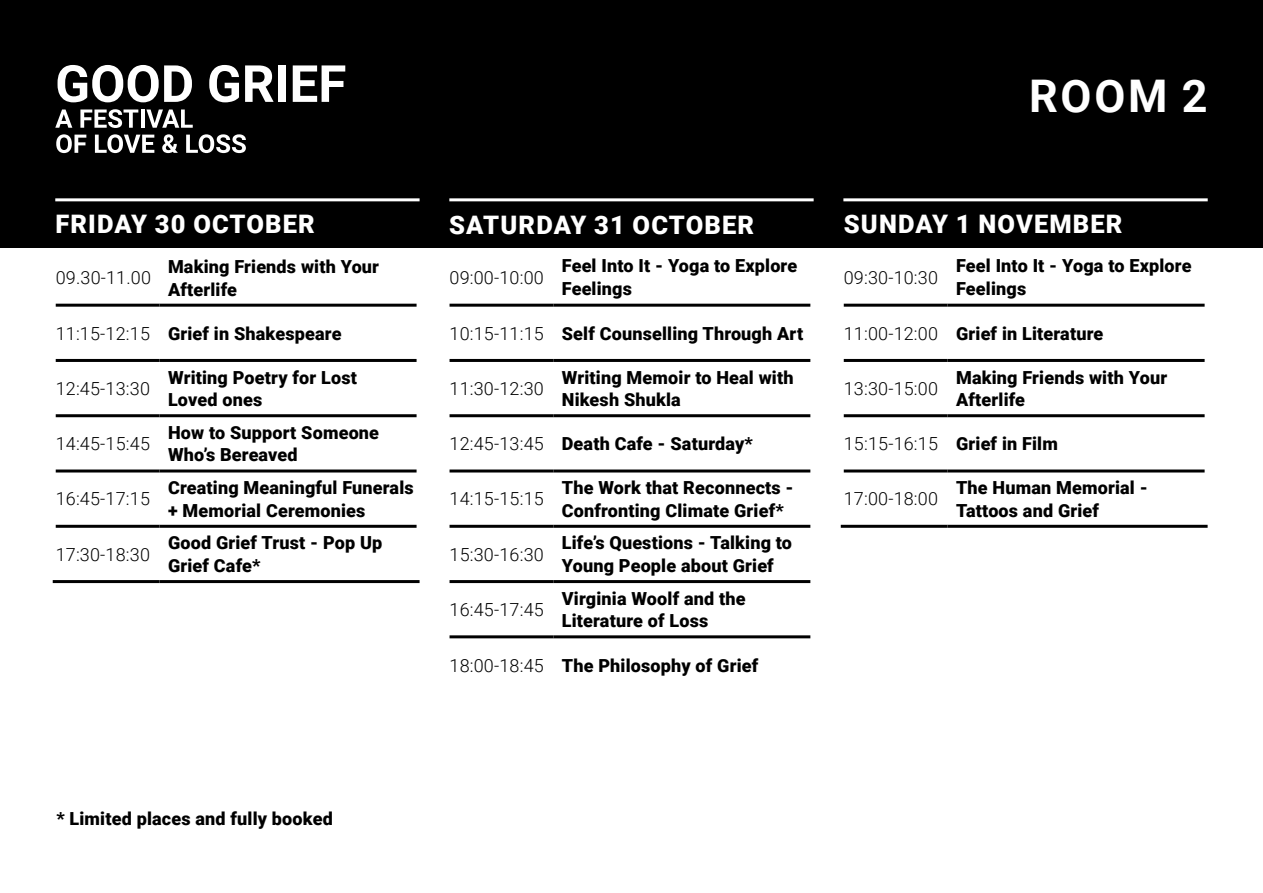
<style>
.page{position:relative;width:1263px;height:893px;background:#fff}
.page>*{position:absolute;margin:0;border:0;box-sizing:border-box;transform-origin:0 0}
.t1{font:700 45px "Roboto";color:#fff}
.t2{font:900 25.5px "Roboto";letter-spacing:.045em;color:#fff}
.t3{font:900 18px/22.5px "Roboto";letter-spacing:.01em;color:#000}
.t4{font:300 18px "Roboto";letter-spacing:.01em;color:#000}
.s1{font-weight:300}
.s2{font-weight:900}
</style>
<div class="page">
<div style="left:0;top:0;width:1263px;height:248px;background:#000"></div>
<hr style="left:160px;top:304px;width:257px;height:3px;background:#000">
<hr style="left:160px;top:359px;width:257px;height:3px;background:#000">
<hr style="left:160px;top:414px;width:257px;height:3px;background:#000">
<hr style="left:160px;top:469px;width:257px;height:3px;background:#000">
<hr style="left:160px;top:525px;width:257px;height:3px;background:#000">
<hr style="left:160px;top:580px;width:260px;height:3px;background:#000">
<hr style="left:56px;top:304px;width:104px;height:3px;background:#000">
<hr style="left:56px;top:359px;width:104px;height:3px;background:#000">
<hr style="left:56px;top:414px;width:104px;height:3px;background:#000">
<hr style="left:56px;top:469px;width:104px;height:3px;background:#000">
<hr style="left:56px;top:525px;width:104px;height:3px;background:#000">
<hr style="left:53px;top:580px;width:107px;height:3px;background:#000">
<hr style="left:449px;top:304px;width:104px;height:3px;background:#000">
<hr style="left:553px;top:304px;width:257px;height:3px;background:#000">
<hr style="left:449px;top:359px;width:104px;height:3px;background:#000">
<hr style="left:553px;top:359px;width:257px;height:3px;background:#000">
<hr style="left:449px;top:414px;width:104px;height:3px;background:#000">
<hr style="left:553px;top:414px;width:257px;height:3px;background:#000">
<hr style="left:449px;top:469px;width:104px;height:3px;background:#000">
<hr style="left:553px;top:469px;width:257px;height:3px;background:#000">
<hr style="left:449px;top:525px;width:104px;height:3px;background:#000">
<hr style="left:553px;top:525px;width:257px;height:3px;background:#000">
<hr style="left:449px;top:580px;width:104px;height:3px;background:#000">
<hr style="left:553px;top:580px;width:257px;height:3px;background:#000">
<hr style="left:449px;top:635px;width:104px;height:3px;background:#000">
<hr style="left:553px;top:635px;width:257px;height:3px;background:#000">
<hr style="left:844px;top:304px;width:103px;height:3px;background:#000">
<hr style="left:947px;top:304px;width:257px;height:3px;background:#000">
<hr style="left:844px;top:359px;width:103px;height:3px;background:#000">
<hr style="left:947px;top:359px;width:257px;height:3px;background:#000">
<hr style="left:844px;top:414px;width:103px;height:3px;background:#000">
<hr style="left:947px;top:414px;width:257px;height:3px;background:#000">
<hr style="left:844px;top:469px;width:103px;height:3px;background:#000">
<hr style="left:947px;top:469px;width:257px;height:3px;background:#000">
<hr style="left:841px;top:525px;width:106px;height:3px;background:#000">
<hr style="left:947px;top:525px;width:260px;height:3px;background:#000">
<svg style="left:58px;top:65px;width:134px;height:37px"></svg>
<svg style="left:209px;top:65px;width:30px;height:37px"></svg>
<svg style="left:245px;top:65px;width:28px;height:37px"></svg>
<div style="left:278px;top:65px;width:8px;height:37px;background:#fff"></div>
<svg style="left:293px;top:65px;width:52px;height:37px"></svg>
<svg style="left:55px;top:109px;width:17px;height:19px"></svg>
<svg style="left:80px;top:109px;width:58px;height:19px"></svg>
<hr style="left:141px;top:109px;width:3px;height:19px;background:#fff">
<svg style="left:146px;top:109px;width:47px;height:19px"></svg>
<svg style="left:56px;top:134px;width:30px;height:19px"></svg>
<svg style="left:95px;top:134px;width:59px;height:19px"></svg>
<svg style="left:162px;top:134px;width:16px;height:19px"></svg>
<svg style="left:186px;top:134px;width:60px;height:19px"></svg>
<hr style="left:55px;top:198px;width:365px;height:3px;background:#fff">
<hr style="left:449px;top:198px;width:365px;height:3px;background:#fff">
<hr style="left:843px;top:198px;width:365px;height:3px;background:#fff">
<h1 class="t1" style="left:1029px;top:65px;width:180px">ROOM 2</h1>
<h2 class="t2" style="left:55px;top:206px;width:261px">FRIDAY 30 OCTOBER</h2>
<h2 class="t2" style="left:449px;top:207px;width:307px">SATURDAY 31 OCTOBER</h2>
<h2 class="t2" style="left:844px;top:206px;width:280px">SUNDAY 1 NOVEMBER</h2>
<p class="t4" style="left:56px;top:265px;width:97px">09.30-11.00</p>
<p class="t3" style="left:168px;top:255px;width:213px">Making Friends with Your<br>Afterlife</p>
<p class="t3" style="left:56px;top:321px;width:287px"><span class="s1">11:15-12:15</span> Grief in Shakespeare</p>
<p class="t4" style="left:56px;top:376px;width:96px">12:45-13:30</p>
<p class="t3" style="left:168px;top:365px;width:190px">Writing Poetry for Lost<br>Loved ones</p>
<p class="t4" style="left:56px;top:431px;width:96px">14:45-15:45</p>
<p class="t3" style="left:168px;top:421px;width:213px">How to Support Someone<br>Who’s Bereaved</p>
<p class="t4" style="left:56px;top:486px;width:96px">16:45-17:15</p>
<p class="t3" style="left:168px;top:476px;width:247px">Creating Meaningful Funerals + Memorial Ceremonies</p>
<p class="t4" style="left:56px;top:542px;width:96px">17:30-18:30</p>
<p class="t3" style="left:168px;top:531px;width:216px">Good Grief Trust - Pop Up<br>Grief Cafe*</p>
<p class="t4" style="left:449px;top:265px;width:96px">09:00-10:00</p>
<p class="t3" style="left:562px;top:254px;width:237px">Feel Into It - Yoga to Explore<br>Feelings</p>
<p class="t3" style="left:449px;top:321px;width:355px"><span class="s1">10:15-11:15</span> Self Counselling Through Art</p>
<p class="t4" style="left:449px;top:376px;width:96px">11:30-12:30</p>
<p class="t3" style="left:562px;top:365px;width:233px">Writing Memoir to Heal with<br>Nikesh Shukla</p>
<p class="t3" style="left:449px;top:432px;width:305px"><span class="s1">12:45-13:45</span> Death Cafe - Saturday*</p>
<p class="t4" style="left:449px;top:486px;width:96px">14:15-15:15</p>
<p class="t3" style="left:562px;top:476px;width:233px">The Work that Reconnects -<br>Confronting Climate Grief*</p>
<p class="t4" style="left:449px;top:542px;width:96px">15:30-16:30</p>
<p class="t3" style="left:562px;top:531px;width:232px">Life’s Questions - Talking to<br>Young People about Grief</p>
<p class="t4" style="left:449px;top:597px;width:96px">16:45-17:45</p>
<p class="t3" style="left:562px;top:586px;width:185px">Virginia Woolf and the<br>Literature of Loss</p>
<p class="t3" style="left:449px;top:654px;width:310px"><span class="s1">18:00-18:45</span> The Philosophy of Grief</p>
<p class="t4" style="left:844px;top:265px;width:96px">09:30-10:30</p>
<p class="t3" style="left:956px;top:254px;width:237px">Feel Into It - Yoga to Explore<br>Feelings</p>
<p class="t3" style="left:844px;top:321px;width:261px"><span class="s1">11:00-12:00</span> Grief in Literature</p>
<p class="t4" style="left:844px;top:376px;width:96px">13:30-15:00</p>
<p class="t3" style="left:956px;top:365px;width:213px">Making Friends with Your<br>Afterlife</p>
<p class="t4" style="left:844px;top:431px;width:216px">15:15-16:15 <span class="s2">Grief in Film</span></p>
<p class="t4" style="left:844px;top:486px;width:96px">17:00-18:00</p>
<p class="t3" style="left:956px;top:476px;width:193px">The Human Memorial -<br>Tattoos and Grief</p>
<p class="t3" style="left:56px;top:806px;width:278px">* Limited places and fully booked</p>
</div>
